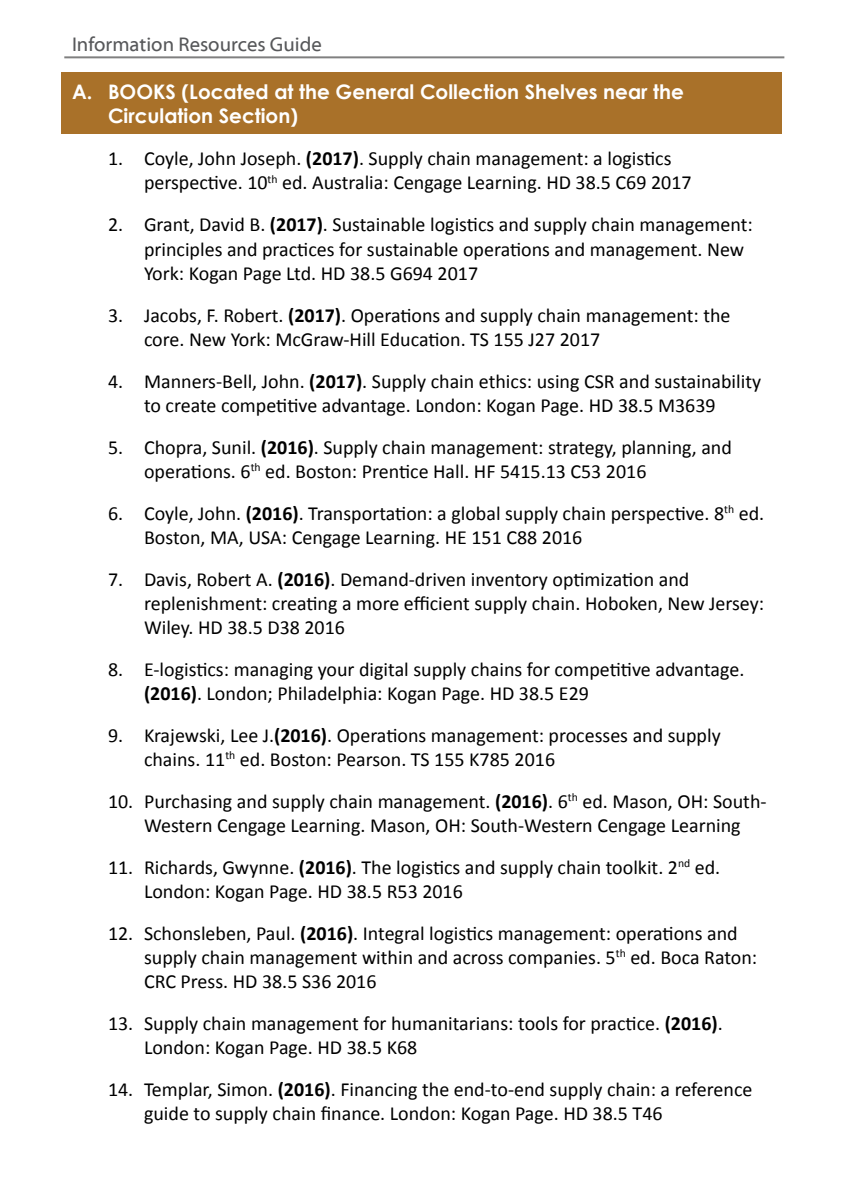
<style>
.page{position:relative;width:842px;height:1191px;background:#fff}
.page>*{position:absolute;margin:0;border:0;box-sizing:border-box;transform-origin:0 0}
.List{font:20px/24px "Calibri";color:#000}
.Title2{font:700 20px/24px "Century Gothic";color:#fff}
.t1{font:20px "Myriad Web Pro";color:#57585a}
.s1{font-weight:700}
</style>
<div class="page">
<div style="left:62px;top:72px;width:720px;height:61px;background:#a97129"></div>
<hr style="left:64px;top:56px;width:720px;height:2px;background:#000">
<p class="t1" style="left:72px;top:33px;width:251px">Information Resources Guide</p>
<p class="Title2" style="left:108px;top:79px;width:577px;text-indent:-36px">A. BOOKS (Located at the General Collection Shelves near the<br>Circulation Section)</p>
<p class="List" style="left:144px;top:147px;width:549px;text-indent:-36px">1. Coyle, John Joseph. <span class="s1">(2017)</span>. Supply chain management: a logistics perspective. 10<sup>th</sup> ed. Australia: Cengage Learning. HD 38.5 C69 2017</p>
<p class="List" style="left:144px;top:213px;width:610px;text-indent:-36px">2. Grant, David B. <span class="s1">(2017)</span>. Sustainable logistics and supply chain management: principles and practices for sustainable operations and management. New<br>York: Kogan Page Ltd. HD 38.5 G694 2017</p>
<p class="List" style="left:144px;top:303px;width:588px;text-indent:-36px">3. Jacobs, F. Robert. <span class="s1">(2017)</span>. Operations and supply chain management: the core. New York: McGraw-Hill Education. TS 155 J27 2017</p>
<p class="List" style="left:108px;top:369px;width:655px;text-align:center">4. Manners-Bell, John. <span class="s1">(2017)</span>. Supply chain ethics: using CSR and sustainability to create competitive advantage. London: Kogan Page. HD 38.5 M3639</p>
<p class="List" style="left:144px;top:435px;width:589px;text-indent:-36px">5. Chopra, Sunil. <span class="s1">(2016)</span>. Supply chain management: strategy, planning, and operations. 6<sup>th</sup> ed. Boston: Prentice Hall. HF 5415.13 C53 2016</p>
<p class="List" style="left:144px;top:501px;width:622px;text-indent:-36px">6. Coyle, John. <span class="s1">(2016)</span>. Transportation: a global supply chain perspective. 8<sup>th</sup> ed.<br>Boston, MA, USA: Cengage Learning. HE 151 C88 2016</p>
<p class="List" style="left:144px;top:567px;width:622px;text-indent:-36px">7. Davis, Robert A. <span class="s1">(2016)</span>. Demand-driven inventory optimization and replenishment: creating a more efficient supply chain. Hoboken, New Jersey:<br>Wiley. HD 38.5 D38 2016</p>
<p class="List" style="left:144px;top:657px;width:602px;text-indent:-36px">8. E-logistics: managing your digital supply chains for competitive advantage. <span class="s1">(2016)</span>. London; Philadelphia: Kogan Page. HD 38.5 E29</p>
<p class="List" style="left:144px;top:723px;width:578px;text-indent:-36px">9. Krajewski, Lee J.<span class="s1">(2016)</span>. Operations management: processes and supply chains. 11<sup>th</sup> ed. Boston: Pearson. TS 155 K785 2016</p>
<p class="List" style="left:108px;top:789px;width:660px;text-align:center">10. Purchasing and supply chain management. <span class="s1">(2016)</span>. 6<sup>th</sup> ed. Mason, OH: South-<br>Western Cengage Learning. Mason, OH: South-Western Cengage Learning</p>
<p class="List" style="left:144px;top:855px;width:578px;text-indent:-36px">11. Richards, Gwynne. <span class="s1">(2016)</span>. The logistics and supply chain toolkit. 2<sup>nd</sup> ed.<br>London: Kogan Page. HD 38.5 R53 2016</p>
<p class="List" style="left:144px;top:921px;width:615px;text-indent:-36px">12. Schonsleben, Paul. <span class="s1">(2016)</span>. Integral logistics management: operations and supply chain management within and across companies. 5<sup>th</sup> ed. Boca Raton:<br>CRC Press. HD 38.5 S36 2016</p>
<p class="List" style="left:144px;top:1011px;width:580px;text-indent:-36px">13. Supply chain management for humanitarians: tools for practice. <span class="s1">(2016)</span>.<br>London: Kogan Page. HD 38.5 K68</p>
<p class="List" style="left:144px;top:1077px;width:610px;text-indent:-36px">14. Templar, Simon. <span class="s1">(2016)</span>. Financing the end-to-end supply chain: a reference guide to supply chain finance. London: Kogan Page. HD 38.5 T46</p>
</div>
